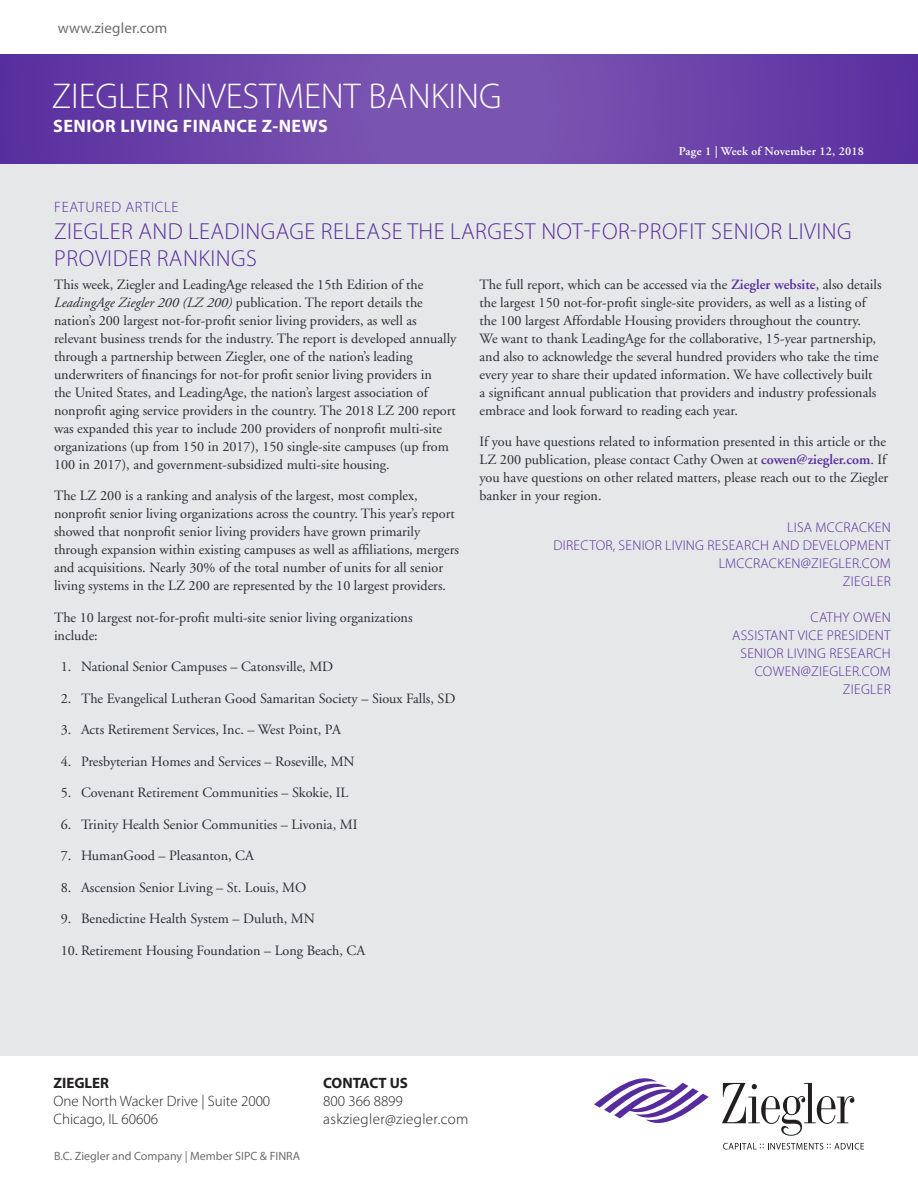
<style>
.page{position:relative;width:918px;height:1188px;background:#fff}
.page>*{position:absolute;margin:0;border:0;box-sizing:border-box;transform-origin:0 0}
.t1{font:300 36px "Myriad Pro";color:#fff}
.t2{font:300 23.25px/27px "Myriad Pro";letter-spacing:.02em;color:#552b9d}
.t3{font:700 18px "Myriad Pro";letter-spacing:.025em;color:#fff}
.t4{font:300 15px "Myriad Pro";color:#231f20}
.t5{font:300 15px "Myriad Pro";letter-spacing:.025em;color:#231f20}
.t6{font:700 15px "Myriad Pro";color:#231f20}
.t7{font:15px "Myriad Pro";letter-spacing:.01em;color:#6c6d70}
.t8{font:300 15px "Myriad Pro";letter-spacing:.045em;color:#552b9d}
.Normal_text{font:14.1px/18px "Adobe Garamond";color:#282c31}
.t9{font:300 14.1px/18px "Myriad Pro";letter-spacing:.02em;color:#552b9d;text-align:right}
.t10{font:12px "Myriad Pro";color:#6c6d70}
.Normal_text-2{font:600 12px "Adobe Garamond";letter-spacing:.02em;color:#fff}
.s1{font-style:italic}
.s2{font-weight:600;color:#552b9d}
</style>
<div class="page">
<svg style="left:0;top:54px;width:918px;height:110px;background:#6c44a9"></svg>
<div style="left:0;top:164px;width:918px;height:891px;background:#e6e7e9"></div>
<svg style="left:723px;top:1143px;width:141px;height:7px"></svg>
<svg style="left:722px;top:1083px;width:132px;height:53px"></svg>
<svg style="left:594px;top:1078px;width:115px;height:45px"></svg>
<p class="t7" style="left:58px;top:19px;width:111px">www.ziegler.com</p>
<p class="t1" style="left:52px;top:74px;width:451px">ZIEGLER INVESTMENT BANKING</p>
<p class="t3" style="left:53px;top:114px;width:276px">SENIOR LIVING FINANCE Z-NEWS</p>
<p class="Normal_text-2" style="left:679px;top:145px;width:187px">Page 1 | Week of November 12, 2018</p>
<p class="t8" style="left:54px;top:198px;width:126px">FEATURED ARTICLE</p>
<p class="t2" style="left:54px;top:217px;width:799px">ZIEGLER AND LEADINGAGE RELEASE THE LARGEST NOT-FOR-PROFIT SENIOR LIVING<br>PROVIDER RANKINGS</p>
<p class="Normal_text" style="left:54px;top:276px;width:404px">This week, Ziegler and LeadingAge released the 15th Edition of the <span class="s1">LeadingAge Ziegler 200 (LZ 200)</span> publication. The report details the nation’s 200 largest not-for-profit senior living providers, as well as relevant business trends for the industry. The report is developed annually through a partnership between Ziegler, one of the nation’s leading underwriters of financings for not-for profit senior living providers in<br>the United States, and LeadingAge, the nation’s largest association of nonprofit aging service providers in the country. The 2018 LZ 200 report was expanded this year to include 200 providers of nonprofit multi-site organizations (up from 150 in 2017), 150 single-site campuses (up from 100 in 2017), and government-subsidized multi-site housing.</p>
<p class="Normal_text" style="left:54px;top:487px;width:406px">The LZ 200 is a ranking and analysis of the largest, most complex, nonprofit senior living organizations across the country. This year’s report showed that nonprofit senior living providers have grown primarily through expansion within existing campuses as well as affiliations, mergers and acquisitions. Nearly 30% of the total number of units for all senior living systems in the LZ 200 are represented by the 10 largest providers.</p>
<p class="Normal_text" style="left:54px;top:609px;width:360px">The 10 largest not-for-profit multi-site senior living organizations include:</p>
<p class="Normal_text" style="left:61px;top:658px;width:274px">1. National Senior Campuses – Catonsville, MD</p>
<p class="Normal_text" style="left:61px;top:690px;width:396px">2. The Evangelical Lutheran Good Samaritan Society – Sioux Falls, SD</p>
<p class="Normal_text" style="left:61px;top:721px;width:282px">3. Acts Retirement Services, Inc. – West Point, PA</p>
<p class="Normal_text" style="left:61px;top:753px;width:295px">4. Presbyterian Homes and Services – Roseville, MN</p>
<p class="Normal_text" style="left:61px;top:784px;width:289px">5. Covenant Retirement Communities – Skokie, IL</p>
<p class="Normal_text" style="left:61px;top:816px;width:298px">6. Trinity Health Senior Communities – Livonia, MI</p>
<p class="Normal_text" style="left:61px;top:847px;width:195px">7. HumanGood – Pleasanton, CA</p>
<p class="Normal_text" style="left:61px;top:879px;width:247px">8. Ascension Senior Living – St. Louis, MO</p>
<p class="Normal_text" style="left:61px;top:910px;width:256px">9. Benedictine Health System – Duluth, MN</p>
<p class="Normal_text" style="left:61px;top:942px;width:306px">10. Retirement Housing Foundation – Long Beach, CA</p>
<p class="Normal_text" style="left:480px;top:276px;width:404px">The full report, which can be accessed via the <span class="s2">Ziegler website</span>, also details the largest 150 not-for-profit single-site providers, as well as a listing of the 100 largest Affordable Housing providers throughout the country.<br>We want to thank LeadingAge for the collaborative, 15-year partnership, and also to acknowledge the several hundred providers who take the time every year to share their updated information. We have collectively built a significant annual publication that providers and industry professionals embrace and look forward to reading each year.</p>
<p class="Normal_text" style="left:480px;top:433px;width:410px">If you have questions related to information presented in this article or the LZ 200 publication, please contact Cathy Owen at <span class="s2">cowen@ziegler.com</span>. If you have questions on other related matters, please reach out to the Ziegler banker in your region.</p>
<p class="t9" style="left:553px;top:518px;width:339px">LISA MCCRACKEN<br>DIRECTOR, SENIOR LIVING RESEARCH AND DEVELOPMENT</p>
<p class="t9" style="left:719px;top:554px;width:174px">LMCCRACKEN@ZIEGLER.COM<br>ZIEGLER</p>
<p class="t9" style="left:811px;top:608px;width:82px">CATHY OWEN</p>
<p class="t9" style="left:732px;top:626px;width:160px">ASSISTANT VICE PRESIDENT</p>
<p class="t9" style="left:741px;top:644px;width:152px">SENIOR LIVING RESEARCH</p>
<p class="t9" style="left:755px;top:662px;width:138px">COWEN@ZIEGLER.COM</p>
<p class="t9" style="left:843px;top:680px;width:49px">ZIEGLER</p>
<p class="t6" style="left:53px;top:1073px;width:57px">ZIEGLER</p>
<p class="t4" style="left:53px;top:1092px;width:218px">One North Wacker Drive | Suite 2000</p>
<p class="t4" style="left:53px;top:1110px;width:106px">Chicago, IL 60606</p>
<p class="t10" style="left:54px;top:1149px;width:248px">B.C. Ziegler and Company | Member SIPC &amp; FINRA</p>
<p class="t6" style="left:323px;top:1073px;width:86px">CONTACT US</p>
<p class="t4" style="left:323px;top:1092px;width:81px">800 366 8899</p>
<p class="t5" style="left:323px;top:1110px;width:147px">askziegler@ziegler.com</p>
</div>
